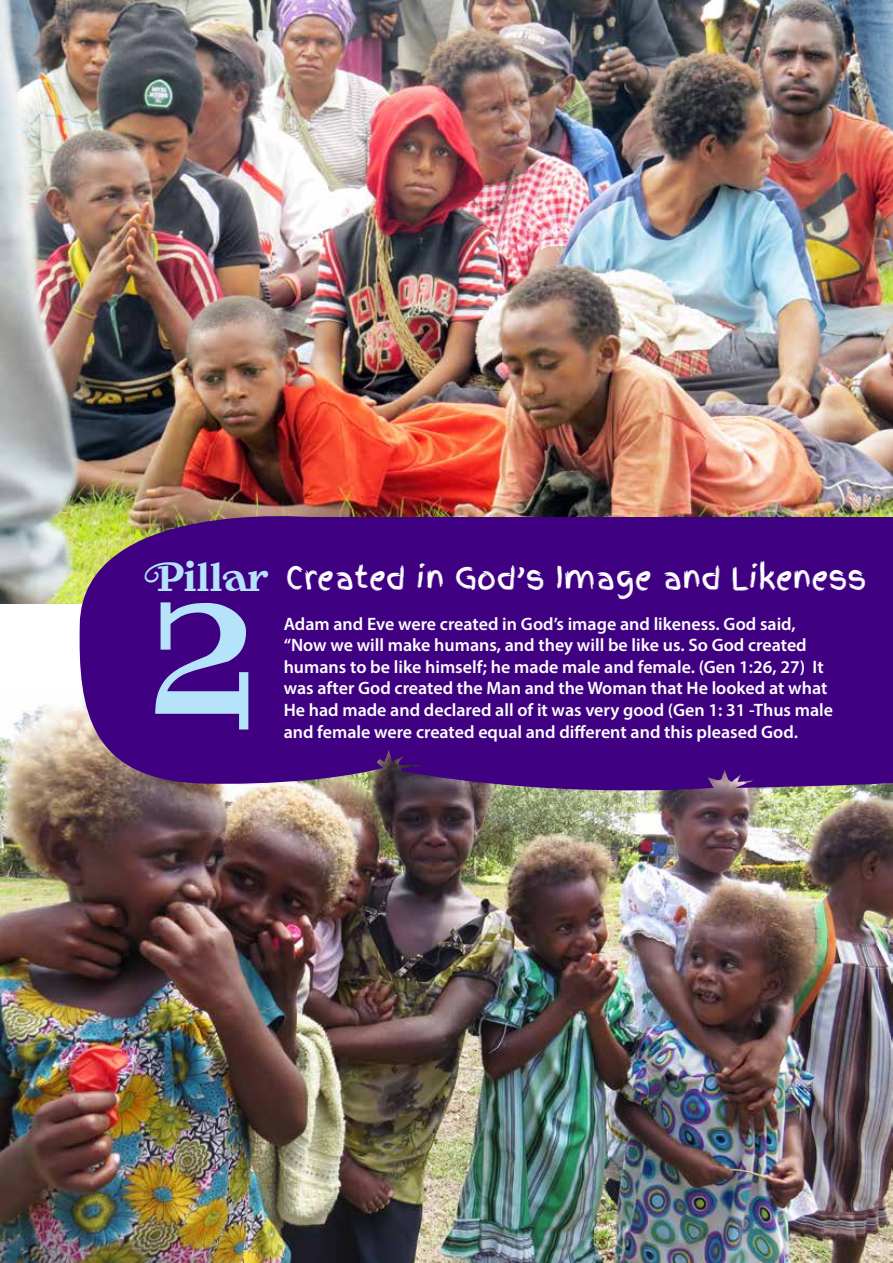
<style>
.page{position:relative;width:893px;height:1263px;background:#fff}
.page>*{position:absolute;margin:0;border:0;box-sizing:border-box;transform-origin:0 0}
.t1{font:136.5px "Rogers 2";color:#b4e3fa}
.t2{font:36px "Rogers 2";color:#b4e3fa}
.t3{font:30px "Finger Paint";color:#fff}
.t4{font:600 18px/21.6px "Myriad Pro";color:#fff}
</style>
<div class="page">
<img style="left:0;top:704px;width:893px;height:559px">
<img style="left:0;top:0;width:893px;height:604px">
<svg style="left:78px;top:499px;width:815px;height:300px;fill:#3f0082"></svg>
<h2 class="t2" style="left:148px;top:559px;width:123px">Pillar</h2>
<h1 class="t1" style="left:148px;top:592px;width:109px">2</h1>
<h3 class="t3" style="left:286px;top:556px;width:583px">Created in God’s Image and Likeness</h3>
<p class="t4" style="left:284px;top:612px;width:551px">Adam and Eve were created in God’s image and likeness. God said, “Now we will make humans, and they will be like us. So God created humans to be like himself; he made male and female. (Gen 1:26, 27) It was after God created the Man and the Woman that He looked at what He had made and declared all of it was very good (Gen 1: 31 -Thus male and female were created equal and different and this pleased God.</p>
</div>
